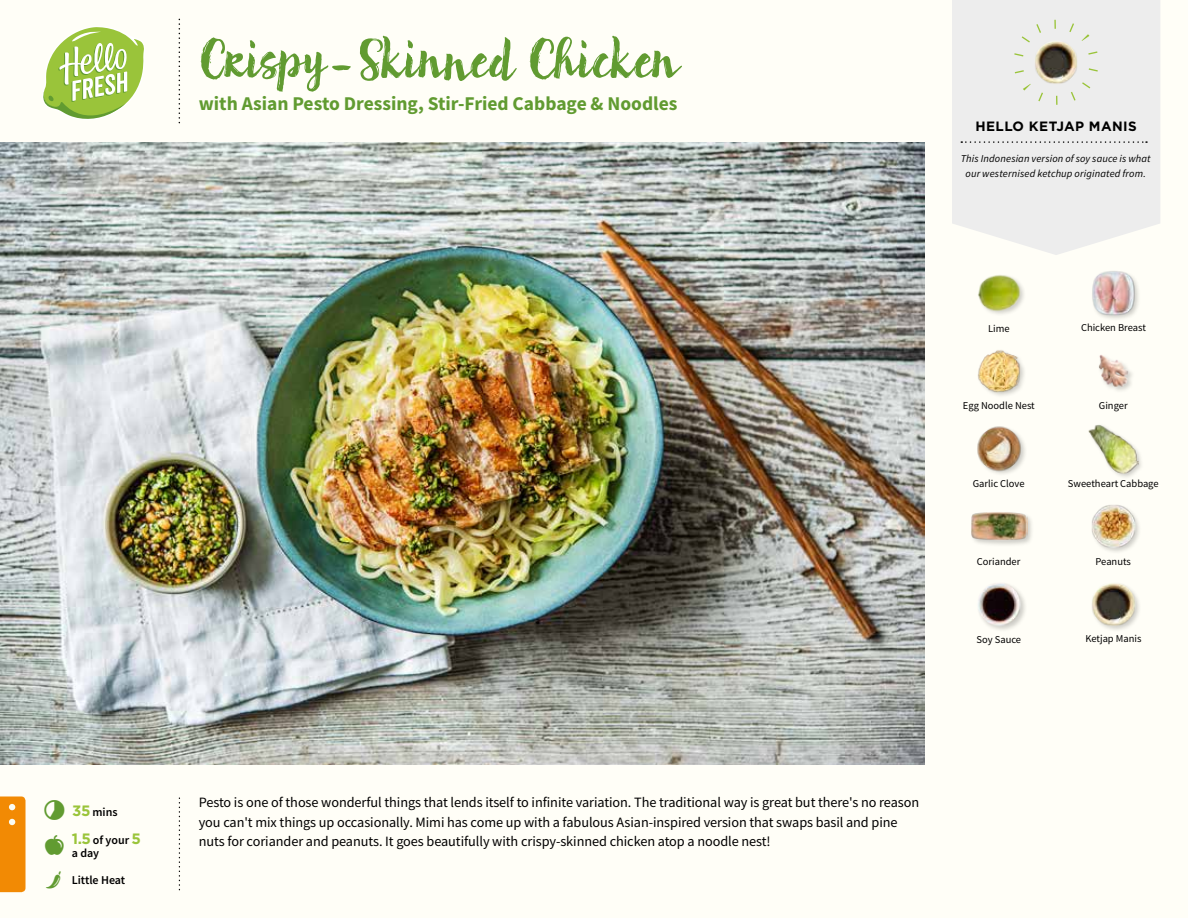
<style>
.page{position:relative;width:1188px;height:918px;background:#fffef7}
.page>*{position:absolute;margin:0;border:0;box-sizing:border-box;transform-origin:0 0}
.t1{font:60px "Brun";color:#619b31}
.t2{font:700 19.5px "Source Sans Pro";color:#619b31}
.t3{font:14.25px/19.5px "Source Sans Pro";letter-spacing:-.005em;color:#000}
.t4{font:700 13.5px "Gotham";letter-spacing:.03em;color:#000}
.t5{font:600 12px/12.6px "Source Sans Pro";color:#000}
.t6{font:10.5px "Source Sans Pro";color:#000}
.t7{font:italic 10.5px/14.7px "Source Sans Pro";letter-spacing:.01em;color:#000;text-align:center}
.s1{font-family:"Gotham";font-weight:700;font-size:15px;color:#9ac43a}
</style>
<div class="page">
<div style="left:1087px;top:423px;width:58px;height:57px;background:#000;opacity:.2"></div>
<img style="left:1088px;top:423px;width:51px;height:50px">
<img style="left:977px;top:426px;width:48px;height:48px">
<img style="left:1092px;top:271px;width:47px;height:48px">
<div style="left:978px;top:273px;width:49px;height:44px;background:#000;opacity:.2"></div>
<img style="left:978px;top:273px;width:44px;height:43px">
<img style="left:1099px;top:355px;width:33px;height:36px">
<img style="left:977px;top:350px;width:47px;height:46px">
<img style="left:1092px;top:583px;width:47px;height:47px">
<img style="left:978px;top:583px;width:47px;height:47px">
<img style="left:1091px;top:505px;width:48px;height:47px">
<div style="left:970px;top:511px;width:64px;height:37px;background:#000;opacity:.2"></div>
<img style="left:970px;top:511px;width:58px;height:37px">
<svg style="left:43px;top:27px;width:101px;height:92px"></svg>
<svg style="left:952px;top:0;width:208px;height:255px;background:#eeeeed"></svg>
<svg style="left:961px;top:141px;width:186px;height:2px"></svg>
<img style="left:1028px;top:34px;width:57px;height:57px">
<div style="left:1014px;top:20px;width:85px;height:85px;border:9px dashed #9ac43a;border-radius:50%"></div>
<svg style="left:0;top:796px;width:26px;height:96px;background:#f28f10"></svg>
<img style="left:0;top:142px;width:925px;height:623px">
<h1 class="t1" style="left:199px;top:21px;width:479px">Crispy-Skinned Chicken</h1>
<h2 class="t2" style="left:199px;top:90px;width:480px">with Asian Pesto Dressing, Stir-Fried Cabbage &amp; Noodles</h2>
<p class="t4" style="left:976px;top:117px;width:163px">HELLO KETJAP MANIS</p>
<p class="t7" style="left:961px;top:151px;width:191px">This Indonesian version of soy sauce is what our westernised ketchup originated from.</p>
<p class="t6" style="left:988px;top:322px;width:23px">Lime</p>
<p class="t6" style="left:1081px;top:321px;width:66px">Chicken Breast</p>
<p class="t6" style="left:963px;top:399px;width:73px">Egg Noodle Nest</p>
<p class="t6" style="left:1099px;top:399px;width:30px">Ginger</p>
<p class="t6" style="left:973px;top:477px;width:53px">Garlic Clove</p>
<p class="t6" style="left:1068px;top:477px;width:92px">Sweetheart Cabbage</p>
<p class="t6" style="left:977px;top:555px;width:45px">Coriander</p>
<p class="t6" style="left:1096px;top:555px;width:37px">Peanuts</p>
<p class="t6" style="left:977px;top:633px;width:46px">Soy Sauce</p>
<p class="t6" style="left:1085px;top:632px;width:58px">Ketjap Manis</p>
<p class="t5" style="left:72px;top:806px;width:47px"><span class="s1">35</span> mins</p>
<p class="t5" style="left:72px;top:834px;width:71px"><span class="s1">1.5</span> of your <span class="s1">5 </span>a day</p>
<p class="t5" style="left:72px;top:873px;width:55px">Little Heat</p>
<p class="t3" style="left:199px;top:793px;width:722px">Pesto is one of those wonderful things that lends itself to infinite variation. The traditional way is great but there's no reason you can't mix things up occasionally. Mimi has come up with a fabulous Asian-inspired version that swaps basil and pine nuts for coriander and peanuts. It goes beautifully with crispy-skinned chicken atop a noodle nest!</p>
</div>
